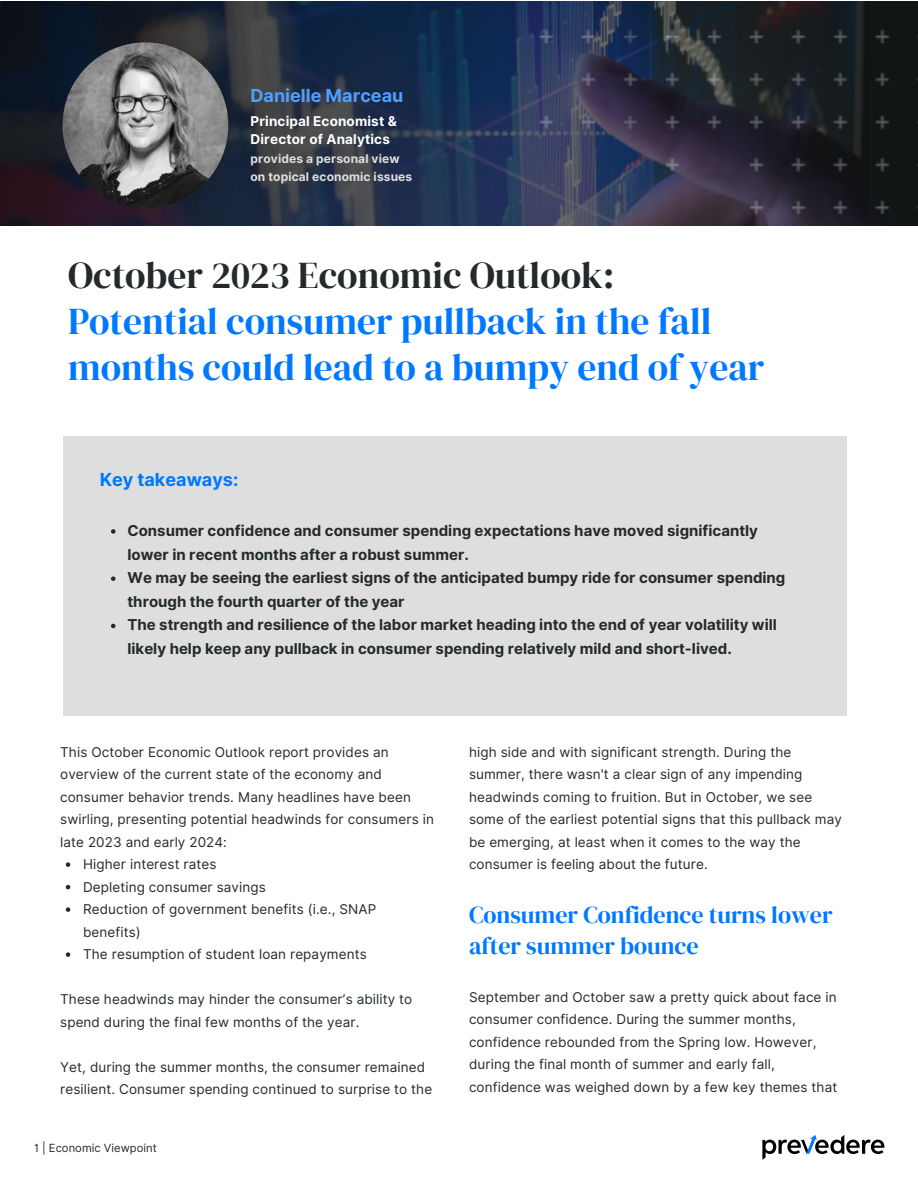
<style>
.page{position:relative;width:918px;height:1188px;background:#fff}
.page>*{position:absolute;margin:0;border:0;box-sizing:border-box;transform-origin:0 0}
.t1{font:37.5px/46.2px "DM Serif Display";color:#0078ff}
.t2{font:37.5px "DM Serif Display";color:#242a2c}
.t3{font:24px "DM Serif Display";color:#0078ff}
.t4{font:700 18px "Inter";color:#4da0ff}
.t5{font:700 18px "Inter";color:#0078ff}
.t6{font:700 15px/23.7px "Inter";color:#242a2c}
.t7{font:13.5px/22.5px "Inter";letter-spacing:.01em;color:#242a2c}
.t8{font:700 13.5px/18px "Inter";letter-spacing:.01em;color:#fff}
.t9{font:700 12px/18px "Inter";letter-spacing:.01em;color:#dedede}
.t10{font:11.25px "Inter";color:#242a2c}
</style>
<div class="page">
<img style="left:0;top:1px;width:918px;height:224px">
<img style="left:50px;top:22px;width:199px;height:200px">
<img style="left:238px;top:81px;width:186px;height:27px">
<img style="left:238px;top:108px;width:208px;height:33px">
<img style="left:238px;top:136px;width:185px;height:50px">
<svg style="left:762px;top:1135px;width:122px;height:25px"></svg>
<img style="left:63px;top:42px;width:165px;height:166px;border-radius:50%">
<div style="left:63px;top:436px;width:784px;height:279px;background:#dedede"></div>
<svg style="left:66px;top:862px;width:4px;height:5px"></svg>
<svg style="left:66px;top:885px;width:4px;height:4px"></svg>
<svg style="left:66px;top:907px;width:4px;height:5px"></svg>
<svg style="left:66px;top:952px;width:4px;height:5px"></svg>
<svg style="left:111px;top:529px;width:5px;height:5px"></svg>
<svg style="left:111px;top:576px;width:5px;height:5px"></svg>
<svg style="left:111px;top:624px;width:5px;height:4px"></svg>
<p class="t4" style="left:251px;top:85px;width:154px">Danielle Marceau</p>
<p class="t8" style="left:251px;top:112px;width:148px">Principal Economist &amp;<br>Director of Analytics</p>
<p class="t9" style="left:251px;top:150px;width:163px">provides a personal view on topical economic issues</p>
<p class="t2" style="left:68px;top:249px;width:548px">October 2023 Economic Outlook:</p>
<p class="t1" style="left:68px;top:298px;width:698px">Potential consumer pullback in the fall months could lead to a bumpy end of year</p>
<p class="t5" style="left:100px;top:468px;width:140px">Key takeaways:</p>
<p class="t6" style="left:127px;top:519px;width:632px">Consumer confidence and consumer spending expectations have moved significantly lower in recent months after a robust summer.</p>
<p class="t6" style="left:127px;top:566px;width:659px">We may be seeing the earliest signs of the anticipated bumpy ride for consumer spending through the fourth quarter of the year</p>
<p class="t6" style="left:127px;top:613px;width:651px">The strength and resilience of the labor market heading into the end of year volatility will likely help keep any pullback in consumer spending relatively mild and short-lived.</p>
<p class="t7" style="left:60px;top:740px;width:375px">This October Economic Outlook report provides an overview of the current state of the economy and consumer behavior trends. Many headlines have been swirling, presenting potential headwinds for consumers in late 2023 and early 2024:</p>
<p class="t7" style="left:83px;top:853px;width:135px">Higher interest rates</p>
<p class="t7" style="left:83px;top:875px;width:184px">Depleting consumer savings</p>
<p class="t7" style="left:83px;top:898px;width:295px">Reduction of government benefits (i.e., SNAP benefits)</p>
<p class="t7" style="left:83px;top:943px;width:285px">The resumption of student loan repayments</p>
<p class="t7" style="left:60px;top:988px;width:354px">These headwinds may hinder the consumer’s ability to spend during the final few months of the year.</p>
<p class="t7" style="left:60px;top:1055px;width:374px">Yet, during the summer months, the consumer remained resilient. Consumer spending continued to surprise to the</p>
<p class="t10" style="left:34px;top:1141px;width:124px">1 | Economic Viewpoint</p>
<p class="t7" style="left:469px;top:740px;width:374px">high side and with significant strength. During the summer, there wasn't a clear sign of any impending headwinds coming to fruition. But in October, we see some of the earliest potential signs that this pullback may be emerging, at least when it comes to the way the consumer is feeling about the future.</p>
<p class="t3" style="left:469px;top:898px;width:365px">Consumer Confidence turns lower</p>
<p class="t3" style="left:469px;top:929px;width:231px">after summer bounce</p>
<p class="t7" style="left:469px;top:985px;width:370px">September and October saw a pretty quick about face in consumer confidence. During the summer months, confidence rebounded from the Spring low. However, during the final month of summer and early fall, confidence was weighed down by a few key themes that</p>
</div>
